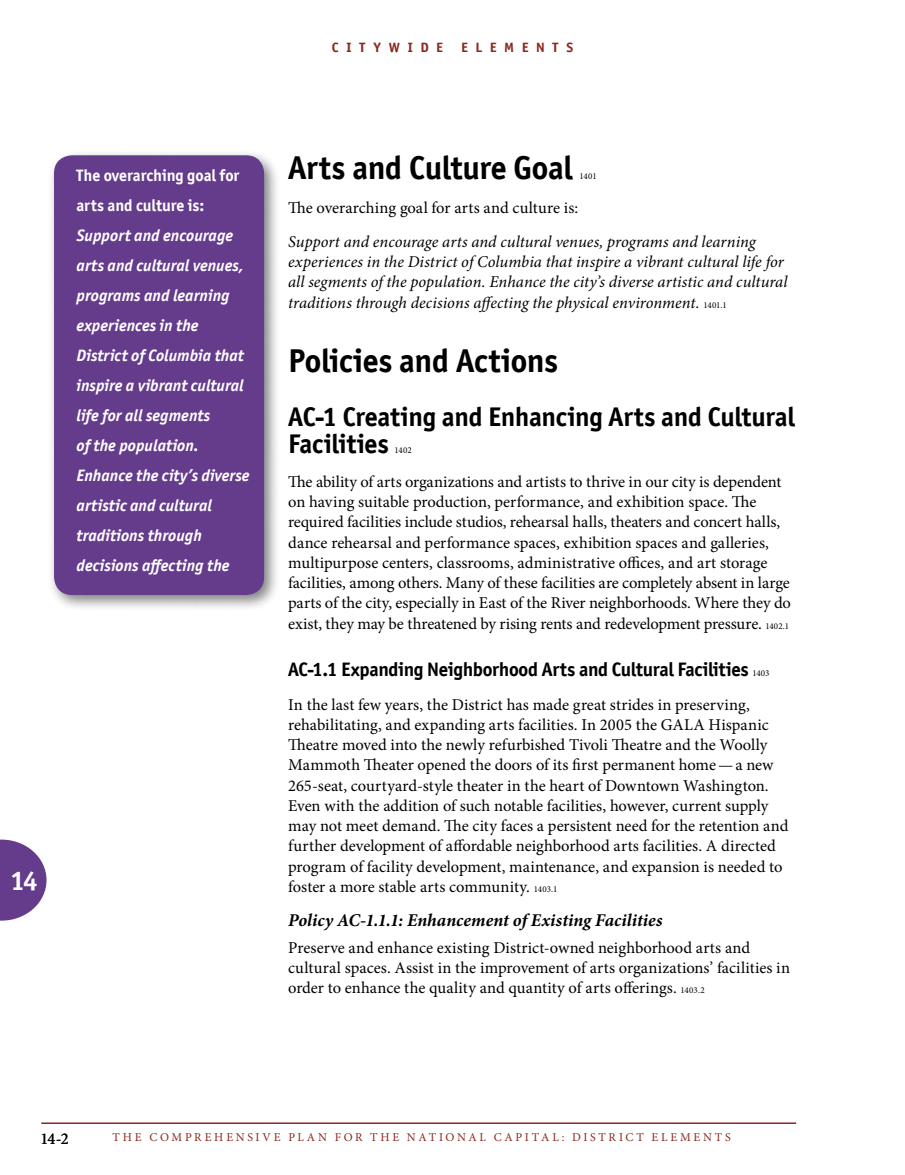
<style>
.page{position:relative;width:905px;height:1175px;background:#fff}
.page>*{position:absolute;margin:0;border:0;box-sizing:border-box;transform-origin:0 0}
.t1{font:700 33px "Officina Sans ITC Pro";letter-spacing:-.01em;color:#000}
.t2{font:700 27px/27px "Officina Sans ITC Pro";letter-spacing:-.01em;color:#000}
.t3{font:700 27px "Officina Sans ITC Pro";color:#fff}
.t4{font:700 19.5px "Officina Sans ITC Pro";letter-spacing:-.015em;color:#000}
.t5{font:italic 700 18px "Minion Pro";color:#000}
.t6{font:16.5px/20.2px "Minion Pro";color:#000}
.t7{font:italic 16.5px/20.2px "Minion Pro";color:#000}
.t8{font:italic 700 16.5px/30px "Officina Sans ITC Pro";letter-spacing:-.005em;color:#fff}
.t9{font:700 16.5px/30px "Officina Sans ITC Pro";color:#fff}
.t10{font:700 13.5px "Officina Sans ITC Pro";letter-spacing:.545em;color:#8a281f;scale:1.05 1}
.t11{font:12px "Minion Pro";letter-spacing:.23em;color:#8a281f}
.t12{font:9px "Minion Pro";color:#000}
.s1{font-style:normal;font-size:9px}
.s2{font-size:9px}
.s3{font-family:"Minion Pro";font-weight:400;font-size:9px}
</style>
<div class="page">
<svg style="left:0;top:839px;width:46px;height:81px"></svg>
<hr style="left:41px;top:1122px;width:755px;height:2px;background:#8a281f">
<div style="left:47px;top:149px;width:235px;height:463px;background:#000;opacity:.5"></div>
<div style="left:54px;top:155px;width:210px;height:440px;background:#653b8c;border-radius:18px"></div>
<p class="t10" style="left:332px;top:39px;width:108px">CITYWIDE</p>
<p class="t10" style="left:461px;top:39px;width:108px">ELEMENTS</p>
<h2 class="t3" style="left:11px;top:864px;width:28px">14</h2>
<p class="t9" style="left:77px;top:160px;width:164px">The overarching goal for arts and culture is:</p>
<p class="t8" style="left:77px;top:220px;width:174px">Support and encourage arts and cultural venues, programs and learning experiences in the<br>District of Columbia that inspire a vibrant cultural life for all segments<br>of the population.<br>Enhance the city’s diverse artistic and cultural traditions through decisions affecting the</p>
<h1 class="t1" style="left:288px;top:147px;width:286px">Arts and Culture Goal</h1>
<p class="t12" style="left:579px;top:170px;width:19px">1401</p>
<p class="t6" style="left:288px;top:198px;width:291px">The overarching goal for arts and culture is:</p>
<p class="t7" style="left:288px;top:231px;width:501px">Support and encourage arts and cultural venues, programs and learning experiences in the District of Columbia that inspire a vibrant cultural life for all segments of the population. Enhance the city’s diverse artistic and cultural traditions through decisions affecting the physical environment. <span class="s1">1401.1</span></p>
<h1 class="t1" style="left:288px;top:340px;width:271px">Policies and Actions</h1>
<h2 class="t2" style="left:288px;top:403px;width:508px">AC-1 Creating and Enhancing Arts and Cultural<br>Facilities</h2>
<p class="t12" style="left:394px;top:444px;width:19px">1402</p>
<p class="t6" style="left:288px;top:471px;width:504px">The ability of arts organizations and artists to thrive in our city is dependent on having suitable production, performance, and exhibition space. The required facilities include studios, rehearsal halls, theaters and concert halls, dance rehearsal and performance spaces, exhibition spaces and galleries, multipurpose centers, classrooms, administrative offices, and art storage facilities, among others. Many of these facilities are completely absent in large parts of the city, especially in East of the River neighborhoods. Where they do exist, they may be threatened by rising rents and redevelopment pressure. <span class="s2">1402.1</span></p>
<p class="t4" style="left:288px;top:657px;width:483px">AC-1.1 Expanding Neighborhood Arts and Cultural Facilities <span class="s3">1403</span></p>
<p class="t6" style="left:288px;top:694px;width:501px">In the last few years, the District has made great strides in preserving, rehabilitating, and expanding arts facilities. In 2005 the GALA Hispanic Theatre moved into the newly refurbished Tivoli Theatre and the Woolly Mammoth Theater opened the doors of its first permanent home—a new 265-seat, courtyard-style theater in the heart of Downtown Washington.<br>Even with the addition of such notable facilities, however, current supply may not meet demand. The city faces a persistent need for the retention and further development of affordable neighborhood arts facilities. A directed program of facility development, maintenance, and expansion is needed to foster a more stable arts community. <span class="s2">1403.1</span></p>
<p class="t5" style="left:288px;top:907px;width:376px">Policy AC-1.1.1: Enhancement of Existing Facilities</p>
<p class="t6" style="left:288px;top:937px;width:503px">Preserve and enhance existing District-owned neighborhood arts and cultural spaces. Assist in the improvement of arts organizations’ facilities in order to enhance the quality and quantity of arts offerings. <span class="s2">1403.2</span></p>
<p class="t6" style="left:40px;top:1128px;width:30px">14-2</p>
<p class="t11" style="left:113px;top:1129px;width:619px">THE COMPREHENSIVE PLAN FOR THE NATIONAL CAPITAL: DISTRICT ELEMENTS</p>
</div>
